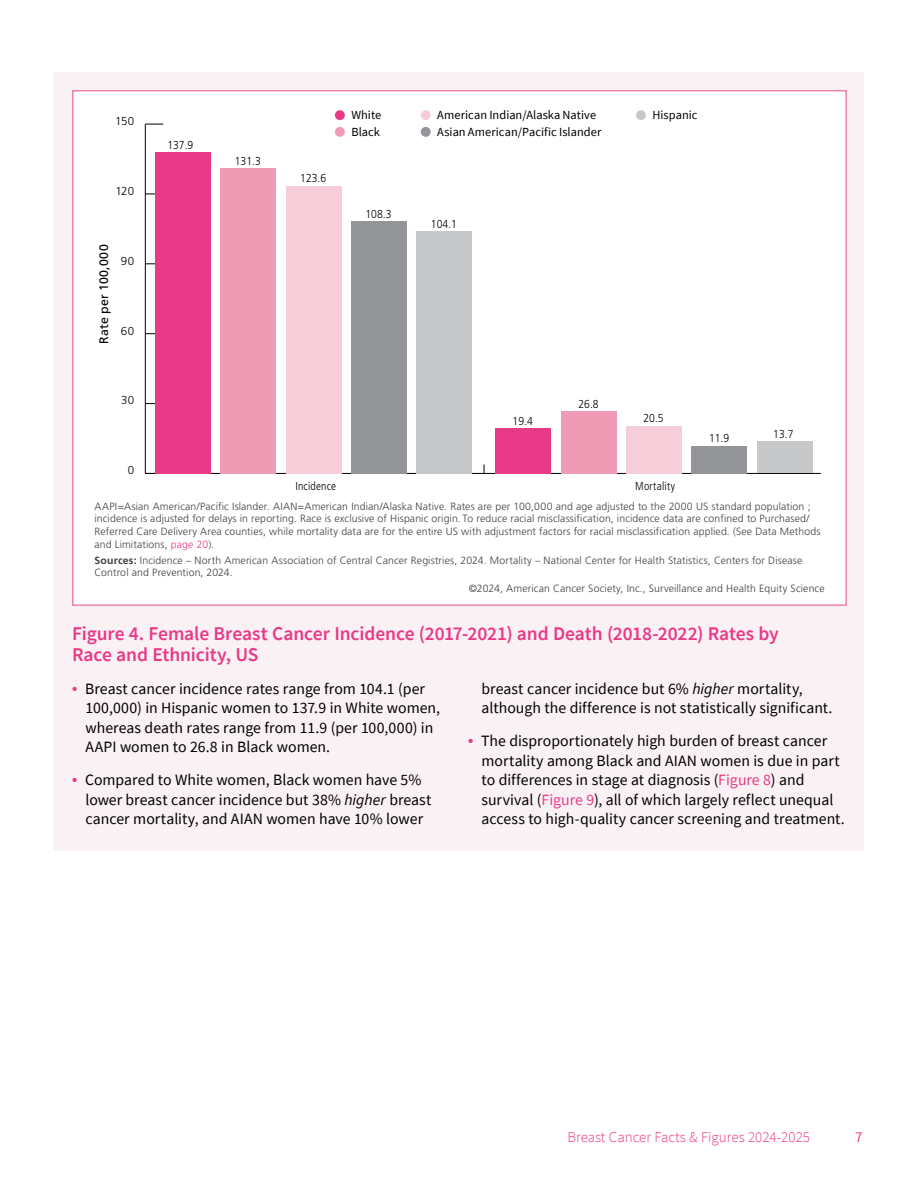
<style>
.page{position:relative;width:918px;height:1188px;background:#fff}
.page>*{position:absolute;margin:0;border:0;box-sizing:border-box;transform-origin:0 0}
.Figure_and_Table_Heads_Span{font:600 19.5px/21px "Source Sans Pro";letter-spacing:-.005em;color:#e93a87}
.t1{font:15.75px/19.5px "Source Sans Pro";color:#000}
.t2{font:300 15px "Source Sans Pro";color:#e93a87}
.t3{font:15px "Source Sans Pro";color:#e93a87}
.t4{font:12.3px/16.5px "Source Sans Pro";letter-spacing:.005em;color:#000}
.t5{font:12.3px "Frutiger LT Std";letter-spacing:.02em;color:#000}
.t6{font:300 11.55px "Frutiger LT Std";color:#000;scale:.9 1}
.t7{font:300 condensed 11.55px "Frutiger LT Std";letter-spacing:.015em;color:#000}
.t8{font:300 11.55px "Frutiger LT Std";color:#000}
.Table_Ref{font:300 10.5px/12.8px "Frutiger LT Std";letter-spacing:.01em;color:#414042}
.s1{color:#e93a87}
.s2{font-weight:700}
.s3{font-family:"Source Serif Pro";font-weight:700;color:#e93a87}
.s4{font-style:italic}
</style>
<div class="page">
<div style="left:53px;top:72px;width:810px;height:778px;background:#faf1f5"></div>
<div style="left:73px;top:91px;width:773px;height:514px;background:#fff"></div>
<hr style="left:145px;top:473px;width:676px;height:1px;background:#000">
<hr style="left:145px;top:124px;width:1px;height:349px;background:#000">
<svg style="left:145px;top:124px;width:18px;height:1px"></svg>
<div style="left:155px;top:152px;width:56px;height:321px;background:#e93a87"></div>
<div style="left:220px;top:168px;width:56px;height:305px;background:#ef9bb6"></div>
<div style="left:286px;top:186px;width:55px;height:287px;background:#f5ceda"></div>
<div style="left:351px;top:221px;width:56px;height:252px;background:#939598"></div>
<div style="left:416px;top:231px;width:56px;height:242px;background:#c7c8ca"></div>
<div style="left:496px;top:428px;width:55px;height:45px;background:#e93a87"></div>
<div style="left:561px;top:411px;width:56px;height:62px;background:#ef9bb6"></div>
<div style="left:626px;top:426px;width:56px;height:47px;background:#f5ceda"></div>
<div style="left:691px;top:446px;width:56px;height:27px;background:#939598"></div>
<div style="left:757px;top:442px;width:56px;height:31px;background:#c7c8ca"></div>
<div style="left:421px;top:110px;width:10px;height:10px;background:#f5ceda;border-radius:50%"></div>
<div style="left:421px;top:127px;width:10px;height:10px;background:#939598;border-radius:50%"></div>
<div style="left:636px;top:110px;width:10px;height:10px;background:#c7c8ca;border-radius:50%"></div>
<div style="left:335px;top:110px;width:10px;height:10px;background:#e93a87;border-radius:50%"></div>
<div style="left:335px;top:127px;width:10px;height:10px;background:#ef9bb6;border-radius:50%"></div>
<p class="t8" style="left:115px;top:114px;width:20px">150</p>
<p class="t8" style="left:115px;top:184px;width:20px">120</p>
<p class="t5" style="left:97px;top:344px;width:101px;rotate:-90deg">Rate per 100,000</p>
<p class="t8" style="left:121px;top:254px;width:15px">90</p>
<p class="t8" style="left:121px;top:324px;width:15px">60</p>
<p class="t8" style="left:121px;top:394px;width:15px">30</p>
<p class="t8" style="left:128px;top:464px;width:8px">0</p>
<p class="t6" style="left:167px;top:139px;width:30px">137.9</p>
<p class="t6" style="left:235px;top:154px;width:30px">131.3</p>
<p class="t6" style="left:300px;top:171px;width:30px">123.6</p>
<p class="t4" style="left:351px;top:107px;width:31px">White</p>
<p class="t4" style="left:652px;top:107px;width:47px">Hispanic</p>
<p class="t4" style="left:351px;top:123px;width:30px">Black</p>
<p class="t4" style="left:437px;top:107px;width:166px">American Indian/Alaska Native<br>Asian American/Pacific Islander</p>
<p class="t6" style="left:366px;top:207px;width:30px">108.3</p>
<p class="t6" style="left:431px;top:217px;width:30px">104.1</p>
<p class="t6" style="left:513px;top:415px;width:24px">19.4</p>
<p class="t6" style="left:579px;top:397px;width:24px">26.8</p>
<p class="t6" style="left:644px;top:411px;width:24px">20.5</p>
<p class="t7" style="left:295px;top:479px;width:42px">Incidence</p>
<p class="t7" style="left:635px;top:479px;width:41px">Mortality</p>
<p class="t6" style="left:709px;top:432px;width:24px">11.9</p>
<p class="t6" style="left:773px;top:428px;width:24px">13.7</p>
<p class="Table_Ref" style="left:94px;top:500px;width:728px">AAPI=Asian American/Pacific Islander. AIAN=American Indian/Alaska Native. Rates are per 100,000 and age adjusted to the 2000 US standard population ; incidence is adjusted for delays in reporting. Race is exclusive of Hispanic origin. To reduce racial misclassification, incidence data are confined to Purchased/ Referred Care Delivery Area counties, while mortality data are for the entire US with adjustment factors for racial misclassification applied. (See Data Methods and Limitations, <span class="s1">page 20</span>).</p>
<p class="Table_Ref" style="left:94px;top:554px;width:709px"><span class="s2">Sources:</span> Incidence – North American Association of Central Cancer Registries, 2024. Mortality – National Center for Health Statistics, Centers for Disease<br>Control and Prevention, 2024.</p>
<p class="Table_Ref" style="left:469px;top:582px;width:357px">©2024, American Cancer Society, Inc., Surveillance and Health Equity Science</p>
<p class="Figure_and_Table_Heads_Span" style="left:72px;top:623px;width:708px">Figure 4. Female Breast Cancer Incidence (2017-2021) and Death (2018-2022) Rates by<br>Race and Ethnicity, US</p>
<p class="t1" style="left:86px;top:679px;width:356px;text-indent:-14px"><span class="s3">•</span> Breast cancer incidence rates range from 104.1 (per 100,000) in Hispanic women to 137.9 in White women, whereas death rates range from 11.9 (per 100,000) in AAPI women to 26.8 in Black women.</p>
<p class="t1" style="left:86px;top:770px;width:347px;text-indent:-14px"><span class="s3">•</span> Compared to White women, Black women have 5% lower breast cancer incidence but 38% <span class="s4">higher</span> breast cancer mortality, and AIAN women have 10% lower</p>
<p class="t1" style="left:482px;top:679px;width:352px">breast cancer incidence but 6% <span class="s4">higher</span> mortality, although the difference is not statistically significant.</p>
<p class="t1" style="left:482px;top:731px;width:365px;text-indent:-14px"><span class="s3">•</span> The disproportionately high burden of breast cancer mortality among Black and AIAN women is due in part to differences in stage at diagnosis (<span class="s1">Figure 8</span>) and survival (<span class="s1">Figure 9</span>), all of which largely reflect unequal access to high-quality cancer screening and treatment.</p>
<h3 class="t2" style="left:568px;top:1127px;width:244px">Breast Cancer Facts &amp; Figures 2024-2025</h3>
<h3 class="t3" style="left:855px;top:1127px;width:9px">7</h3>
</div>
